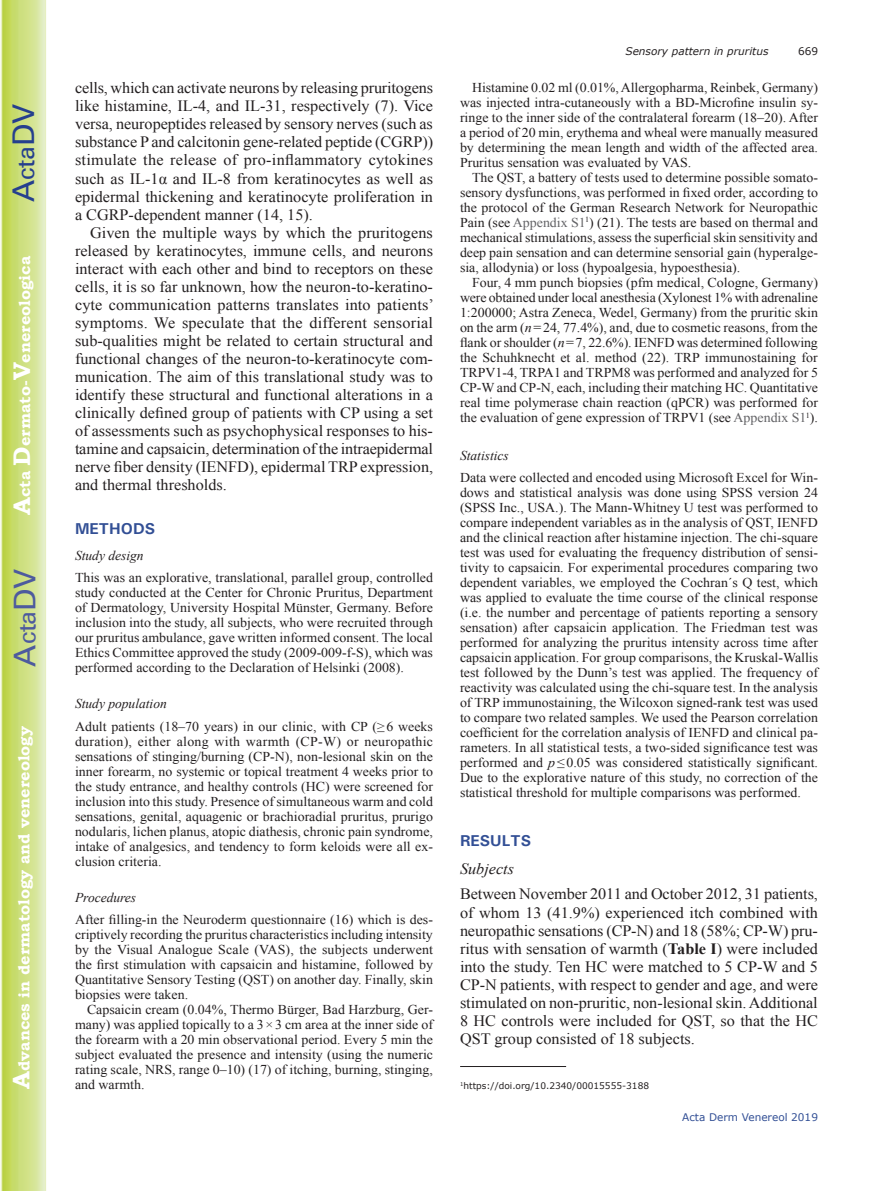
<style>
.page{position:relative;width:893px;height:1191px;background:#fff}
.page>*{position:absolute;margin:0;border:0;box-sizing:border-box;transform-origin:0 0}
.t1{font:30px "Univers";color:#4d5a9e}
.t2{font:30px "Univers";color:#253f8e}
.t3{font:15.75px/18px "Times New Roman";color:#231f20;text-align:justify}
.t4{font:700 15.75px "Bookman Old Style";color:#fff}
.t5{font:700 15.75px "Univers";color:#324f95}
.t6{font:italic 15.75px "Times New Roman";color:#231f20}
.t7{font:13.5px/15px "Times New Roman";color:#231f20;text-align:justify}
.t8{font:italic 13.5px "Times New Roman";color:#231f20}
.t9{font:italic 10.5px "Verdana";color:#231f20}
.t10{font:10.5px "Verdana";color:#324f95}
.t11{font:10.5px "Verdana";color:#231f20}
.t12{font:9px "Verdana";color:#231f20}
.s1{font-size:24px}
.s2{color:#636366}
.s3{font-style:italic}
.s4{font-weight:700}
</style>
<div class="page">
<svg style="left:1px;top:0;width:45px;height:1191px;background:#cfe084"></svg>
<hr style="left:460px;top:1066px;width:106px;height:1px;background:#231f20">
<h1 class="t2" style="left:6px;top:202px;width:100px;rotate:-90deg">A<span class="s1">cta</span>DV</h1>
<p class="t4" style="left:15px;top:515px;width:260px;rotate:-90deg"><span class="s1">A</span>cta <span class="s1">D</span>ermato-<span class="s1">V</span>enereologica</p>
<h1 class="t1" style="left:7px;top:666px;width:100px;rotate:-90deg">A<span class="s1">cta</span>DV</h1>
<p class="t4" style="left:15px;top:1088px;width:364px;rotate:-90deg"><span class="s1">A</span>dvances in dermatology and venereology</p>
<p class="t3" style="left:75px;top:79px;width:360px">cells, which can activate neurons by releasing pruritogens like histamine, IL-4, and IL-31, respectively (7). Vice versa, neuropeptides released by sensory nerves (such as substance P and calcitonin gene-related peptide (CGRP)) stimulate the release of pro-inflammatory cytokines such as IL-1α and IL-8 from keratinocytes as well as epidermal thickening and keratinocyte proliferation in a CGRP-dependent manner (14, 15).</p>
<p class="t3" style="left:75px;top:223px;width:360px;text-indent:15px">Given the multiple ways by which the pruritogens released by keratinocytes, immune cells, and neurons interact with each other and bind to receptors on these cells, it is so far unknown, how the neuron-to-keratino&shy;cyte communication patterns translates into patients’ symptoms. We speculate that the different sensorial sub-qualities might be related to certain structural and functional changes of the neuron-to-keratinocyte com&shy;munication. The aim of this translational study was to identify these structural and functional alterations in a clinically defined group of patients with CP using a set of assessments such as psychophysical responses to his&shy;tamine and capsaicin, determination of the intraepidermal nerve fiber density (IENFD), epidermal TRP expression, and thermal thresholds.</p>
<p class="t5" style="left:75px;top:518px;width:82px">METHODS</p>
<p class="t8" style="left:75px;top:546px;width:70px">Study design</p>
<p class="t7" style="left:75px;top:570px;width:360px">This was an explorative, translational, parallel group, controlled study conducted at the Center for Chronic Pruritus, Department of Dermatology, University Hospital Münster, Germany. Before inclusion into the study, all subjects, who were recruited through our pruritus ambulance, gave written informed consent. The local Ethics Committee approved the study (2009-009-f-S), which was performed according to the Declaration of Helsinki (2008).</p>
<p class="t8" style="left:75px;top:694px;width:93px">Study population</p>
<p class="t7" style="left:75px;top:718px;width:360px">Adult patients (18–70 years) in our clinic, with CP (≥6 weeks duration), either along with warmth (CP-W) or neuropathic sensations of stinging/burning (CP-N), non-lesional skin on the inner forearm, no systemic or topical treatment 4 weeks prior to the study entrance, and healthy controls (HC) were screened for inclusion into this study. Presence of simultaneous warm and cold sensations, genital, aquagenic or brachioradial pruritus, prurigo nodularis, lichen planus, atopic diathesis, chronic pain syndrome, intake of analgesics, and tendency to form keloids were all ex&shy;clusion criteria.</p>
<p class="t8" style="left:75px;top:888px;width:63px">Procedures</p>
<p class="t7" style="left:75px;top:912px;width:360px">After filling-in the Neuroderm questionnaire (16) which is des&shy;criptively recording the pruritus characteristics including intensity by the Visual Analogue Scale (VAS), the subjects underwent the first stimulation with capsaicin and histamine, followed by Quantitative Sensory Testing (QST) on another day. Finally, skin biopsies were taken.</p>
<p class="t7" style="left:75px;top:1002px;width:360px;text-indent:12px">Capsaicin cream (0.04%, Thermo Bürger, Bad Harzburg, Ger&shy;many) was applied topically to a 3×3 cm area at the inner side of the forearm with a 20 min observational period. Every 5 min the subject evaluated the presence and intensity (using the numeric rating scale, NRS, range 0–10) (17) of itching, burning, stinging, and warmth.</p>
<p class="t9" style="left:625px;top:44px;width:145px">Sensory pattern in pruritus</p>
<p class="t11" style="left:798px;top:44px;width:22px">669</p>
<p class="t7" style="left:460px;top:80px;width:360px;text-indent:12px">Histamine 0.02 ml (0.01%, Allergopharma, Reinbek, Germany) was injected intra-cutaneously with a BD-Microfine insulin sy&shy;ringe to the inner side of the contralateral forearm (18–20). After a period of 20 min, erythema and wheal were manually measured by determining the mean length and width of the affected area.<br>Pruritus sensation was evaluated by VAS.</p>
<p class="t7" style="left:460px;top:170px;width:359px;text-indent:12px">The QST, a battery of tests used to determine possible somato&shy;sensory dysfunctions, was performed in fixed order, according to the protocol of the German Research Network for Neuropathic Pain (see <span class="s2">Appendix S1</span><sup>1</sup>) (21). The tests are based on thermal and mechanical stimulations, assess the superficial skin sensitivity and deep pain sensation and can determine sensorial gain (hyperalge&shy;sia, allodynia) or loss (hypoalgesia, hypoesthesia).</p>
<p class="t7" style="left:460px;top:275px;width:360px;text-indent:12px">Four, 4 mm punch biopsies (pfm medical, Cologne, Germany) were obtained under local anesthesia (Xylonest 1% with adrenaline 1:200000; Astra Zeneca, Wedel, Germany) from the pruritic skin on the arm (<span class="s3">n</span>=24, 77.4%), and, due to cosmetic reasons, from the flank or shoulder (<span class="s3">n</span>=7, 22.6%). IENFD was determined following the Schuhknecht et al. method (22). TRP immunostaining for TRPV1-4, TRPA1 and TRPM8 was performed and analyzed for 5<br>CP-W and CP-N, each, including their matching HC. Quantitative real time polymerase chain reaction (qPCR) was performed for the evaluation of gene expression of TRPV1 (see <span class="s2">Appendix S1</span><sup>1</sup>).</p>
<p class="t8" style="left:460px;top:446px;width:50px">Statistics</p>
<p class="t7" style="left:460px;top:470px;width:360px">Data were collected and encoded using Microsoft Excel for Win&shy;dows and statistical analysis was done using SPSS version 24 (SPSS Inc., USA.). The Mann-Whitney U test was performed to compare independent variables as in the analysis of QST, IENFD and the clinical reaction after histamine injection. The chi-square test was used for evaluating the frequency distribution of sensi&shy;tivity to capsaicin. For experimental procedures comparing two dependent variables, we employed the Cochran´s Q test, which was applied to evaluate the time course of the clinical response (i.e. the number and percentage of patients reporting a sensory sensation) after capsaicin application. The Friedman test was performed for analyzing the pruritus intensity across time after capsaicin application. For group comparisons, the Kruskal-Wallis test followed by the Dunn’s test was applied. The frequency of reactivity was calculated using the chi-square test. In the analysis of TRP immunostaining, the Wilcoxon signed-rank test was used to compare two related samples. We used the Pearson correlation coefficient for the correlation analysis of IENFD and clinical pa&shy;rameters. In all statistical tests, a two-sided significance test was performed and <span class="s3">p</span>≤0.05 was considered statistically significant.<br>Due to the explorative nature of this study, no correction of the statistical threshold for multiple comparisons was performed.</p>
<p class="t5" style="left:460px;top:830px;width:73px">RESULTS</p>
<p class="t6" style="left:460px;top:858px;width:56px">Subjects</p>
<p class="t3" style="left:460px;top:885px;width:359px">Between November 2011 and October 2012, 31 patients, of whom 13 (41.9%) experienced itch combined with neuropathic sensations (CP-N) and 18 (58%; CP-W) pru&shy;ritus with sensation of warmth (<span class="s4">Table I</span>) were included into the study. Ten HC were matched to 5 CP-W and 5<br>CP-N patients, with respect to gender and age, and were stimulated on non-pruritic, non-lesional skin. Additional 8 HC controls were included for QST, so that the HC QST group consisted of 18 subjects.</p>
<p class="t12" style="left:460px;top:1080px;width:190px"><sup>1</sup>https://doi.org/10.2340/00015555-3188</p>
<p class="t10" style="left:682px;top:1110px;width:137px">Acta Derm Venereol 2019</p>
</div>
